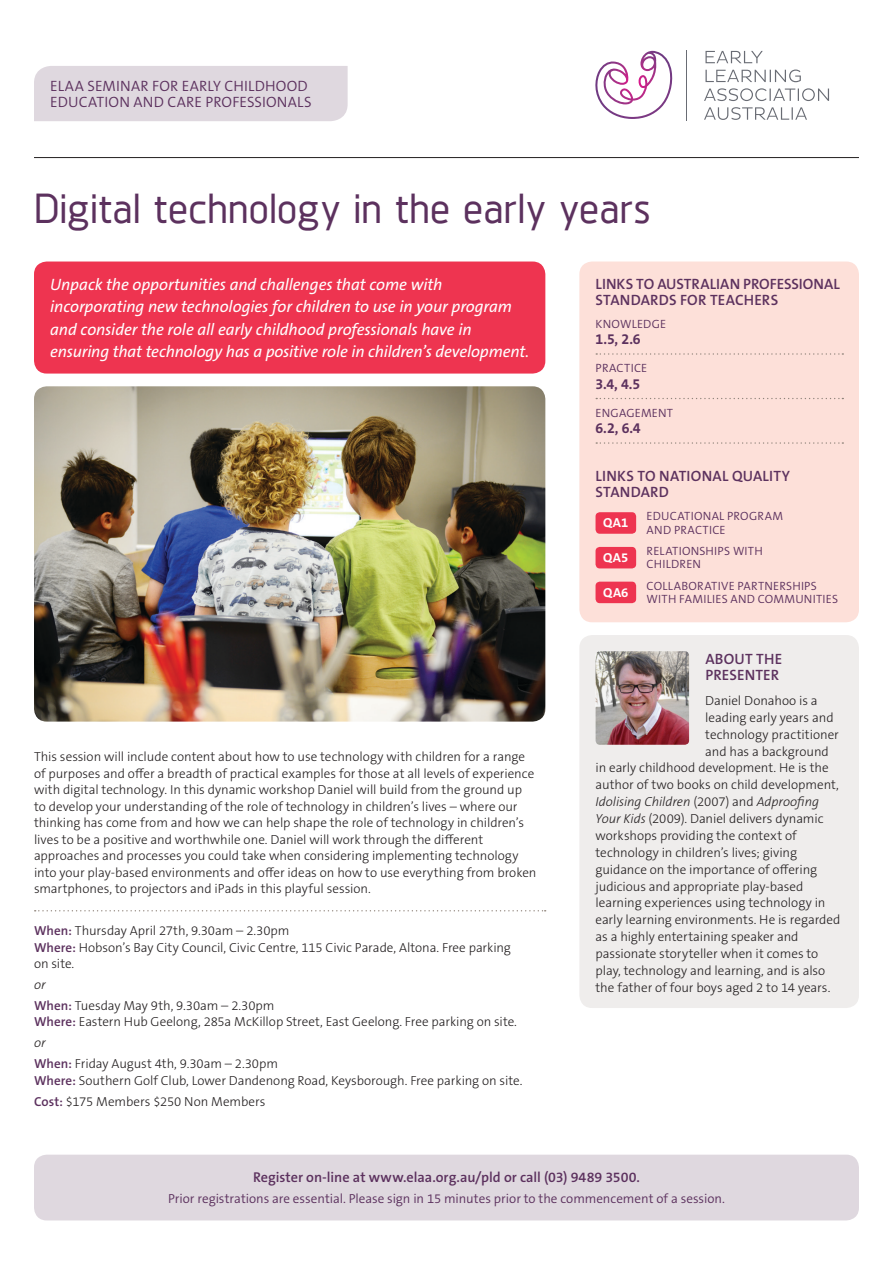
<style>
.page{position:relative;width:893px;height:1263px;background:#fff}
.page>*{position:absolute;margin:0;border:0;box-sizing:border-box;transform-origin:0 0}
.t1{font:500 42px "Juhl";letter-spacing:-.005em;color:#5c315e}
.t2{font:italic 16.5px/22.5px "The Sans B W5 Plain";letter-spacing:-.01em;color:#fff}
.t3{font:600 15px/15.8px "The Sans B W6";letter-spacing:.01em;color:#5c315e}
.t4{font:300 15px/16.5px "The Sans B W4";letter-spacing:.015em;color:#5c315e}
.t5{font:600 14.25px "The Sans B W6";color:#5c315e}
.t6{font:700 14.25px "The Sans B W7";color:#5c315e}
.Copy{font:300 13.2px/16.5px "The Sans B W3";letter-spacing:-.005em;color:#231f20}
.t7{font:300 13.2px "The Sans B W4";color:#5c315e}
.Copy-2{font:italic 300 13.2px "The Sans B W3";letter-spacing:-.005em;color:#231f20}
.t8{font:700 13.2px "The Sans B W7";letter-spacing:.025em;color:#fff}
.t9{font:300 12px/13.5px "The Sans B W4";letter-spacing:.02em;color:#5c315e}
.s1{font-family:"The Sans B W6";font-weight:600;color:#5c315e}
.s2{font-style:normal}
.s3{font-style:italic}
</style>
<div class="page">
<svg style="left:704px;top:51px;width:125px;height:69px"></svg>
<svg style="left:595px;top:51px;width:78px;height:68px"></svg>
<hr style="left:686px;top:50px;width:1px;height:70px;background:#696c74">
<hr style="left:34px;top:157px;width:825px;height:1px;background:#231f20">
<div style="left:34px;top:66px;width:314px;height:55px;background:#dfd8df"></div>
<div style="left:34px;top:1155px;width:825px;height:65px;background:#dfd8df;border-radius:13px"></div>
<img style="left:34px;top:386px;width:511px;height:336px">
<div style="left:34px;top:261px;width:511px;height:113px;background:#ee3450;border-radius:13px"></div>
<svg style="left:35px;top:910px;width:511px;height:1px"></svg>
<div style="left:579px;top:635px;width:280px;height:373px;background:#efedec;border-radius:13px"></div>
<img style="left:595px;top:651px;width:94px;height:94px">
<div style="left:579px;top:261px;width:280px;height:361px;background:#fde0d9;border-radius:13px"></div>
<svg style="left:596px;top:353px;width:247px;height:2px"></svg>
<svg style="left:596px;top:398px;width:247px;height:1px"></svg>
<svg style="left:596px;top:442px;width:247px;height:2px"></svg>
<div style="left:595px;top:512px;width:41px;height:22px;background:#ee3450;border-radius:4px"></div>
<div style="left:595px;top:547px;width:41px;height:21px;background:#ee3450;border-radius:4px"></div>
<div style="left:595px;top:582px;width:41px;height:21px;background:#ee3450;border-radius:4px"></div>
<p class="t4" style="left:50px;top:78px;width:263px">ELAA SEMINAR FOR EARLY CHILDHOOD<br>EDUCATION AND CARE PROFESSIONALS</p>
<p class="t1" style="left:34px;top:184px;width:619px">Digital technology in the early years</p>
<p class="t2" style="left:50px;top:273px;width:480px">Unpack the opportunities and challenges that come with incorporating new technologies for children to use in your program and consider the role all early childhood professionals have in ensuring that technology has a positive role in children’s development.</p>
<p class="Copy" style="left:34px;top:748px;width:504px">This session will include content about how to use technology with children for a range of purposes and offer a breadth of practical examples for those at all levels of experience with digital technology. In this dynamic workshop Daniel will build from the ground up to develop your understanding of the role of technology in children’s lives – where our thinking has come from and how we can help shape the role of technology in children’s lives to be a positive and worthwhile one. Daniel will work through the different approaches and processes you could take when considering implementing technology into your play-based environments and offer ideas on how to use everything from broken smartphones, to projectors and iPads in this playful session.</p>
<p class="Copy" style="left:34px;top:922px;width:478px"><span class="s1">When:</span> Thursday April 27th, 9.30am – 2.30pm<br><span class="s1">Where:</span> Hobson’s Bay City Council, Civic Centre, 115 Civic Parade, Altona. Free parking on site.</p>
<p class="Copy-2" style="left:34px;top:976px;width:13px">or</p>
<p class="Copy" style="left:34px;top:997px;width:484px"><span class="s1">When:</span> Tuesday May 9th, 9.30am – 2.30pm<br><span class="s1">Where:</span> Eastern Hub Geelong, 285a McKillop Street, East Geelong. Free parking on site.</p>
<p class="Copy-2" style="left:34px;top:1034px;width:13px">or</p>
<p class="Copy" style="left:34px;top:1055px;width:490px;line-height:17.2px"><span class="s1">When:</span> Friday August 4th, 9.30am – 2.30pm<br><span class="s1">Where:</span> Southern Golf Club, Lower Dandenong Road, Keysborough. Free parking on site.</p>
<p class="Copy" style="left:34px;top:1093px;width:233px"><span class="s1">Cost:</span> $175 Members $250 Non Members</p>
<p class="t3" style="left:596px;top:276px;width:246px">LINKS TO AUSTRALIAN PROFESSIONAL<br>STANDARDS FOR TEACHERS</p>
<p class="t9" style="left:596px;top:317px;width:72px">KNOWLEDGE</p>
<p class="t6" style="left:595px;top:330px;width:47px">1.5, 2.6</p>
<p class="t9" style="left:596px;top:362px;width:53px">PRACTICE</p>
<p class="t6" style="left:595px;top:375px;width:46px">3.4, 4.5</p>
<p class="t9" style="left:596px;top:406px;width:79px">ENGAGEMENT</p>
<p class="t6" style="left:595px;top:419px;width:47px">6.2, 6.4</p>
<p class="t3" style="left:596px;top:468px;width:196px">LINKS TO NATIONAL QUALITY<br>STANDARD</p>
<p class="t8" style="left:603px;top:514px;width:27px">QA1</p>
<p class="t9" style="left:647px;top:509px;width:138px">EDUCATIONAL PROGRAM<br>AND PRACTICE</p>
<p class="t8" style="left:603px;top:549px;width:27px">QA5</p>
<p class="t9" style="left:647px;top:544px;width:118px">RELATIONSHIPS WITH<br>CHILDREN</p>
<p class="t8" style="left:603px;top:584px;width:27px">QA6</p>
<p class="t9" style="left:647px;top:579px;width:193px">COLLABORATIVE PARTNERSHIPS<br>WITH FAMILIES AND COMMUNITIES</p>
<p class="t3" style="left:705px;top:651px;width:78px">ABOUT THE<br>PRESENTER</p>
<p class="Copy" style="left:705px;top:692px;width:114px">Daniel Donahoo is a</p>
<p class="Copy" style="left:705px;top:709px;width:130px">leading early years and</p>
<p class="Copy" style="left:705px;top:726px;width:135px">technology practitioner</p>
<p class="Copy" style="left:705px;top:743px;width:125px">and has a background</p>
<p class="Copy" style="left:595px;top:760px;width:235px">in early childhood development. He is the</p>
<p class="Copy" style="left:595px;top:777px;width:245px">author of two books on child development,</p>
<p class="Copy-2" style="left:595px;top:794px;width:225px">Idolising Children <span class="s2">(2007) and</span> Adproofing</p>
<p class="Copy" style="left:595px;top:810px;width:230px"><span class="s3">Your Kids</span> (2009). Daniel delivers dynamic</p>
<p class="Copy" style="left:595px;top:827px;width:203px">workshops providing the context of</p>
<p class="Copy" style="left:595px;top:844px;width:203px">technology in children’s lives; giving</p>
<p class="Copy" style="left:595px;top:861px;width:223px">guidance on the importance of offering</p>
<p class="Copy" style="left:595px;top:878px;width:209px">judicious and appropriate play-based</p>
<p class="Copy" style="left:595px;top:895px;width:232px">learning experiences using technology in</p>
<p class="Copy" style="left:595px;top:912px;width:247px">early learning environments. He is regarded</p>
<p class="Copy" style="left:595px;top:928px;width:204px">as a highly entertaining speaker and</p>
<p class="Copy" style="left:595px;top:945px;width:224px">passionate storyteller when it comes to</p>
<p class="Copy" style="left:595px;top:962px;width:231px">play, technology and learning, and is also</p>
<p class="Copy" style="left:595px;top:979px;width:236px">the father of four boys aged 2 to 14 years.</p>
<p class="t5" style="left:253px;top:1168px;width:388px">Register on-line at www.elaa.org.au/pld or call (03) 9489 3500.</p>
<p class="t7" style="left:168px;top:1190px;width:558px">Prior registrations are essential. Please sign in 15 minutes prior to the commencement of a session.</p>
</div>
